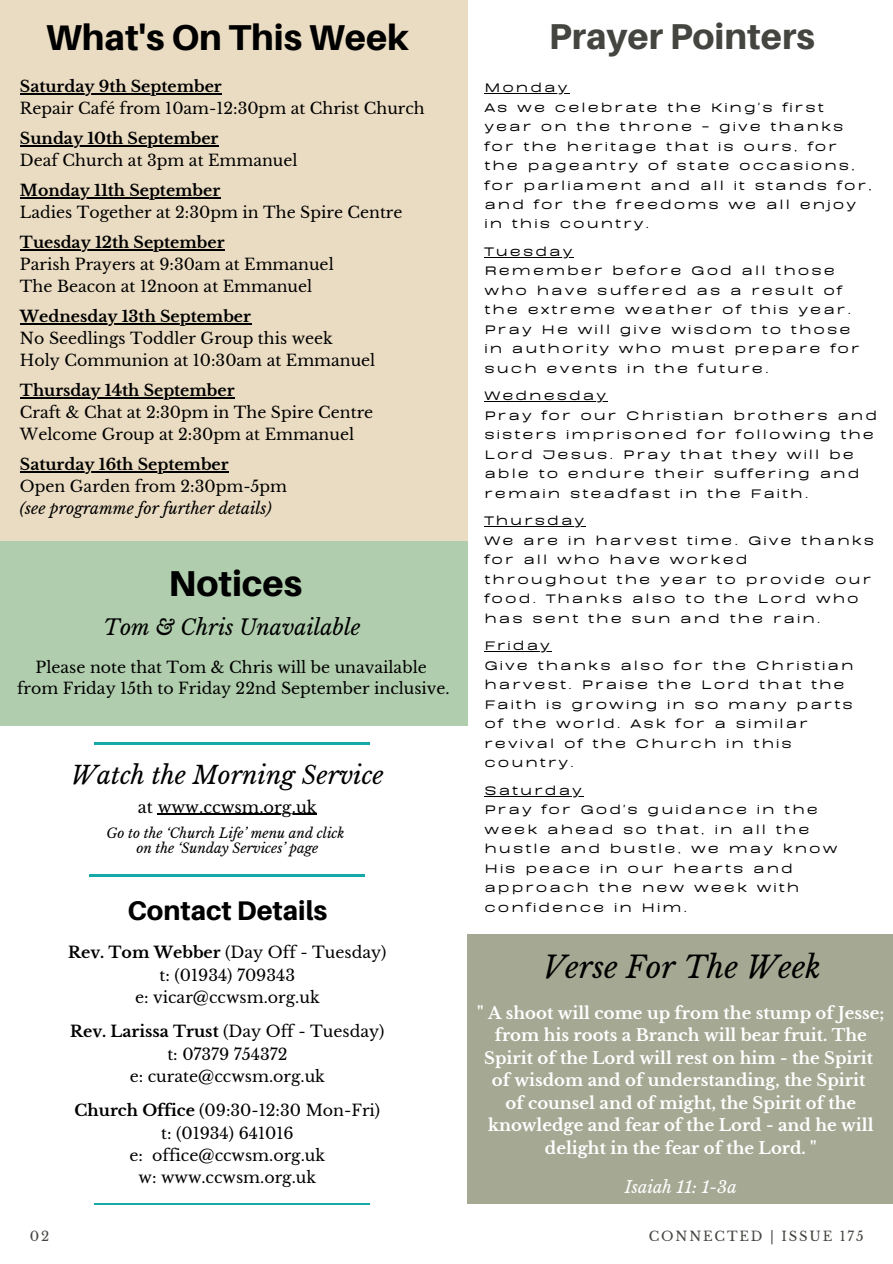
<style>
.page{position:relative;width:893px;height:1264px;background:#fff}
.page>*{position:absolute;margin:0;border:0;box-sizing:border-box;transform-origin:0 0}
.t1{font:800 36px "Aileron";color:#000}
.t2{font:800 36px "Aileron";color:#444440}
.t3{font:italic 30px "Libre Baskerville";color:#000}
.t4{font:800 27px "Aileron";color:#000}
.t5{font:italic 24.6px "Libre Baskerville";color:#000}
.t6{font:italic 21.3px "Libre Baskerville";color:#000}
.t7{font:700 16.5px/22.5px "Libre Baskerville";color:#fff;text-align:center}
.t8{font:italic 16.5px "Libre Baskerville";color:#fff}
.t9{font:16.2px "Libre Baskerville";color:#000}
.t10{font:15.75px "Libre Baskerville";color:#000}
.t11{font:700 15.75px "Libre Baskerville";color:#000}
.t12{font:italic 15.75px "Libre Baskerville";color:#000}
.t13{font:700 14.25px/19.5px "BD Sans";letter-spacing:.14em;color:#000}
.t14{font:italic 13.5px "Libre Baskerville";color:#000}
.t15{font:13.2px "Libre Baskerville";letter-spacing:.14em;color:#444440}
.s1{font-weight:700}
.s2{font-weight:400}
</style>
<div class="page">
<div style="left:0;top:537px;width:467px;height:188px;background:#b0cdad"></div>
<div style="left:0;top:0;width:468px;height:541px;background:#eadcc2"></div>
<hr style="left:94px;top:742px;width:276px;height:2px;background:#15a9a9">
<hr style="left:89px;top:874px;width:276px;height:2px;background:#15a9a9">
<hr style="left:94px;top:1203px;width:276px;height:1px;background:#15a9a9">
<div style="left:467px;top:934px;width:425px;height:269px;background:#a5a994"></div>
<hr style="left:158px;top:813px;width:159px;height:2px;background:#000">
<hr style="left:20px;top:93px;width:202px;height:2px;background:#000">
<hr style="left:20px;top:145px;width:198px;height:2px;background:#000">
<hr style="left:20px;top:197px;width:200px;height:2px;background:#000">
<hr style="left:20px;top:249px;width:204px;height:2px;background:#000">
<hr style="left:20px;top:323px;width:231px;height:2px;background:#000">
<hr style="left:20px;top:397px;width:214px;height:2px;background:#000">
<hr style="left:20px;top:471px;width:209px;height:2px;background:#000">
<hr style="left:484px;top:93px;width:85px;height:1px;background:#000">
<hr style="left:484px;top:257px;width:90px;height:1px;background:#000">
<hr style="left:484px;top:401px;width:124px;height:1px;background:#000">
<hr style="left:484px;top:526px;width:102px;height:1px;background:#000">
<hr style="left:484px;top:651px;width:68px;height:1px;background:#000">
<hr style="left:498px;top:795px;width:86px;height:1px;background:#000">
<p class="t1" style="left:46px;top:15px;width:364px">What's On This Week</p>
<p class="t11" style="left:20px;top:77px;width:203px">Saturday 9th September</p>
<p class="t10" style="left:20px;top:99px;width:406px">Repair Café from 10am-12:30pm at Christ Church</p>
<p class="t11" style="left:20px;top:129px;width:200px">Sunday 10th September</p>
<p class="t10" style="left:20px;top:151px;width:279px">Deaf Church at 3pm at Emmanuel</p>
<p class="t11" style="left:20px;top:181px;width:202px">Monday 11th September</p>
<p class="t10" style="left:20px;top:203px;width:384px">Ladies Together at 2:30pm in The Spire Centre</p>
<p class="t11" style="left:20px;top:233px;width:206px">Tuesday 12th September</p>
<p class="t10" style="left:20px;top:255px;width:315px">Parish Prayers at 9:30am at Emmanuel</p>
<p class="t10" style="left:20px;top:277px;width:294px">The Beacon at 12noon at Emmanuel</p>
<p class="t11" style="left:20px;top:307px;width:232px">Wednesday 13th September</p>
<p class="t10" style="left:20px;top:329px;width:314px">No Seedlings Toddler Group this week</p>
<p class="t10" style="left:20px;top:351px;width:357px">Holy Communion at 10:30am at Emmanuel</p>
<p class="t11" style="left:20px;top:381px;width:216px">Thursday 14th September</p>
<p class="t10" style="left:20px;top:403px;width:355px">Craft &amp; Chat at 2:30pm in The Spire Centre</p>
<p class="t10" style="left:20px;top:425px;width:336px">Welcome Group at 2:30pm at Emmanuel</p>
<p class="t11" style="left:20px;top:455px;width:210px">Saturday 16th September</p>
<p class="t10" style="left:20px;top:477px;width:269px">Open Garden from 2:30pm-5pm</p>
<p class="t12" style="left:20px;top:499px;width:253px">(see programme for further details)</p>
<p class="t1" style="left:168px;top:561px;width:135px">Notices</p>
<p class="t6" style="left:103px;top:614px;width:258px">Tom &amp; Chris Unavailable</p>
<p class="t10" style="left:36px;top:657px;width:392px">Please note that Tom &amp; Chris will be unavailable</p>
<p class="t10" style="left:17px;top:679px;width:434px">from Friday 15th to Friday 22nd September inclusive.</p>
<p class="t5" style="left:71px;top:760px;width:314px">Watch the Morning Service</p>
<p class="t9" style="left:138px;top:797px;width:180px">at www.ccwsm.org.uk</p>
<p class="t14" style="left:107px;top:824px;width:239px">Go to the ‘Church Life’ menu and click</p>
<p class="t14" style="left:136px;top:840px;width:183px">on the ‘Sunday Services’ page</p>
<p class="t4" style="left:127px;top:893px;width:201px">Contact Details</p>
<p class="t10" style="left:68px;top:943px;width:320px"><span class="s1">Rev. Tom Webber</span> (Day Off - Tuesday)</p>
<p class="t10" style="left:160px;top:965px;width:137px">t: (01934) 709343</p>
<p class="t10" style="left:135px;top:987px;width:186px">e: vicar@ccwsm.org.uk</p>
<p class="t11" style="left:70px;top:1022px;width:315px">Rev. Larissa Trust <span class="s2">(Day Off - Tuesday)</span></p>
<p class="t10" style="left:167px;top:1044px;width:122px">t: 07379 754372</p>
<p class="t10" style="left:130px;top:1066px;width:197px">e: curate@ccwsm.org.uk</p>
<p class="t10" style="left:75px;top:1101px;width:307px"><span class="s1">Church Office</span> (09:30-12:30 Mon-Fri)</p>
<p class="t10" style="left:161px;top:1123px;width:134px">t: (01934) 641016</p>
<p class="t10" style="left:129px;top:1145px;width:197px">e: office@ccwsm.org.uk</p>
<p class="t10" style="left:139px;top:1167px;width:179px">w: www.ccwsm.org.uk</p>
<p class="t2" style="left:549px;top:14px;width:267px">Prayer Pointers</p>
<p class="t13" style="left:484px;top:76px;width:84px">Monday</p>
<p class="t13" style="left:484px;top:95px;width:389px">As we celebrate the King's first year on the throne - give thanks for the heritage that is ours, for the pageantry of state occasions, for parliament and all it stands for, and for the freedoms we all enjoy in this country.</p>
<p class="t13" style="left:484px;top:240px;width:89px">Tuesday</p>
<p class="t13" style="left:484px;top:259px;width:377px">Remember before God all those who have suffered as a result of the extreme weather of this year.<br>Pray He will give wisdom to those in authority who must prepare for such events in the future.</p>
<p class="t13" style="left:484px;top:384px;width:123px">Wednesday</p>
<p class="t13" style="left:484px;top:404px;width:394px">Pray for our Christian brothers and sisters imprisoned for following the Lord Jesus. Pray that they will be able to endure their suffering and remain steadfast in the Faith.</p>
<p class="t13" style="left:484px;top:509px;width:101px">Thursday</p>
<p class="t13" style="left:484px;top:529px;width:391px">We are in harvest time. Give thanks for all who have worked<br>throughout the year to provide our food. Thanks also to the Lord who has sent the sun and the rain.</p>
<p class="t13" style="left:484px;top:634px;width:67px">Friday</p>
<p class="t13" style="left:484px;top:653px;width:370px">Give thanks also for the Christian harvest. Praise the Lord that the<br>Faith is growing in so many parts of the world. Ask for a similar revival of the Church in this country.</p>
<p class="t13" style="left:484px;top:778px;width:99px">Saturday</p>
<p class="t13" style="left:484px;top:798px;width:354px">Pray for God's guidance in the week ahead so that, in all the hustle and bustle, we may know<br>His peace in our hearts and approach the new week with confidence in Him.</p>
<p class="t3" style="left:542px;top:949px;width:279px">Verse For The Week</p>
<p class="t7" style="left:477px;top:1001px;width:408px">" A shoot will come up from the stump of Jesse; from his roots a Branch will bear fruit. The<br>Spirit of the Lord will rest on him - the Spirit</p>
<p class="t7" style="left:492px;top:1069px;width:375px">of wisdom and of understanding, the Spirit</p>
<p class="t7" style="left:488px;top:1091px;width:387px">of counsel and of might, the Spirit of the knowledge and fear of the Lord - and he will delight in the fear of the Lord. "</p>
<p class="t8" style="left:624px;top:1176px;width:113px">Isaiah 11: 1-3a</p>
<p class="t15" style="left:30px;top:1227px;width:21px">02</p>
<p class="t15" style="left:648px;top:1227px;width:216px">CONNECTED | ISSUE 175</p>
</div>
